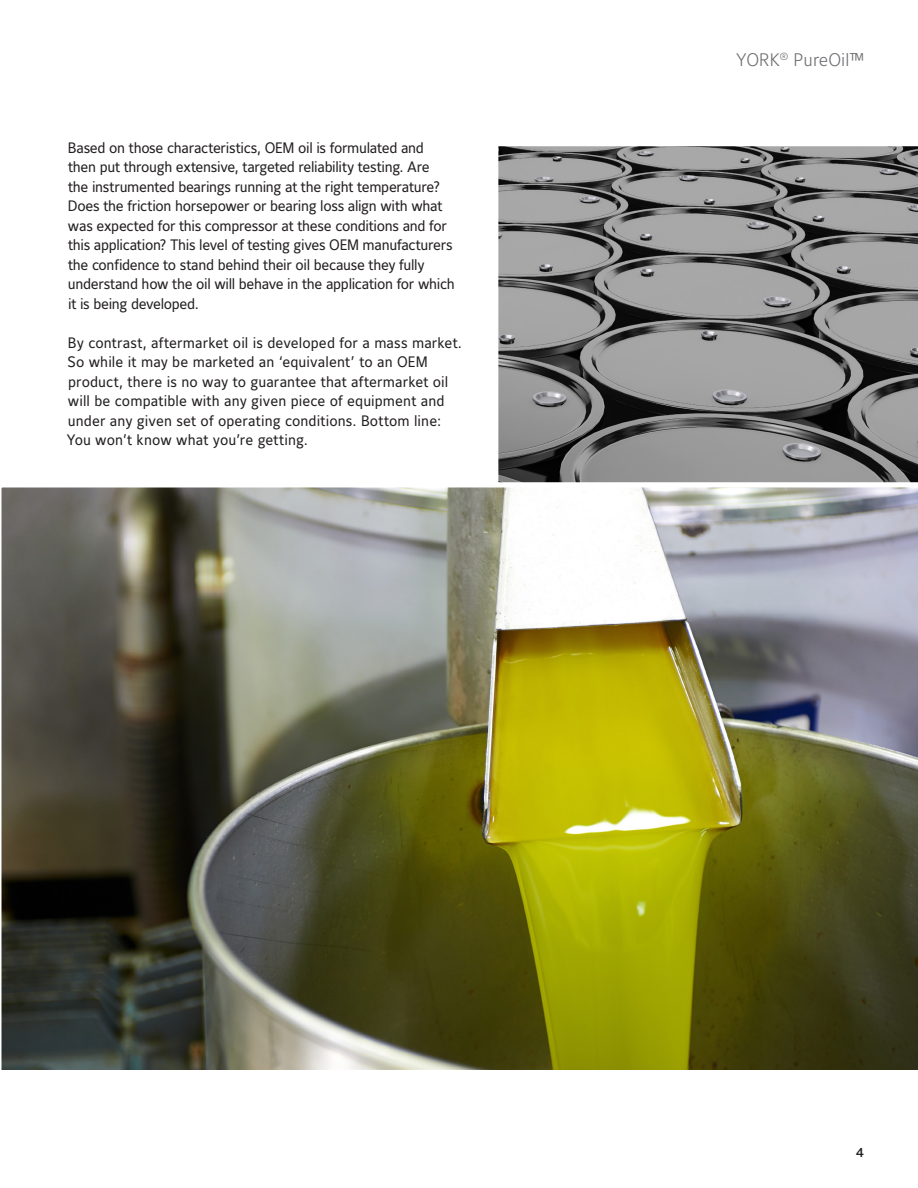
<style>
.page{position:relative;width:918px;height:1188px;background:#fff}
.page>*{position:absolute;margin:0;border:0;box-sizing:border-box;transform-origin:0 0}
.t1{font:18px "Maurea Light Lf";color:#6c6d70}
.bullets{font:15px/19.5px "Maurea Regular Lf";letter-spacing:-.015em;color:#231f20}
.bullets-2{font:15px/19.5px "Maurea Regular Lf";letter-spacing:.005em;color:#231f20}
.bullets-3{font:13.5px "Maurea Medium Lf";color:#231f20}
</style>
<div class="page">
<svg style="left:498px;top:146px;width:420px;height:337px"></svg>
<img style="left:1px;top:487px;width:917px;height:583px">
<p class="bullets" style="left:68px;top:139px;width:388px">Based on those characteristics, OEM oil is formulated and then put through extensive, targeted reliability testing. Are<br>the instrumented bearings running at the right temperature?<br>Does the friction horsepower or bearing loss align with what was expected for this compressor at these conditions and for this application? This level of testing gives OEM manufacturers the confidence to stand behind their oil because they fully understand how the oil will behave in the application for which it is being developed.</p>
<p class="bullets-2" style="left:66px;top:334px;width:397px">By contrast, aftermarket oil is developed for a mass market.<br>So while it may be marketed an ‘equivalent’ to an OEM product, there is no way to guarantee that aftermarket oil will be compatible with any given piece of equipment and under any given set of operating conditions. Bottom line:<br>You won’t know what you’re getting.</p>
<p class="t1" style="left:736px;top:50px;width:130px">YORK<sup>®</sup> PureOil™</p>
<p class="bullets-3" style="left:856px;top:1145px;width:9px">4</p>
</div>
